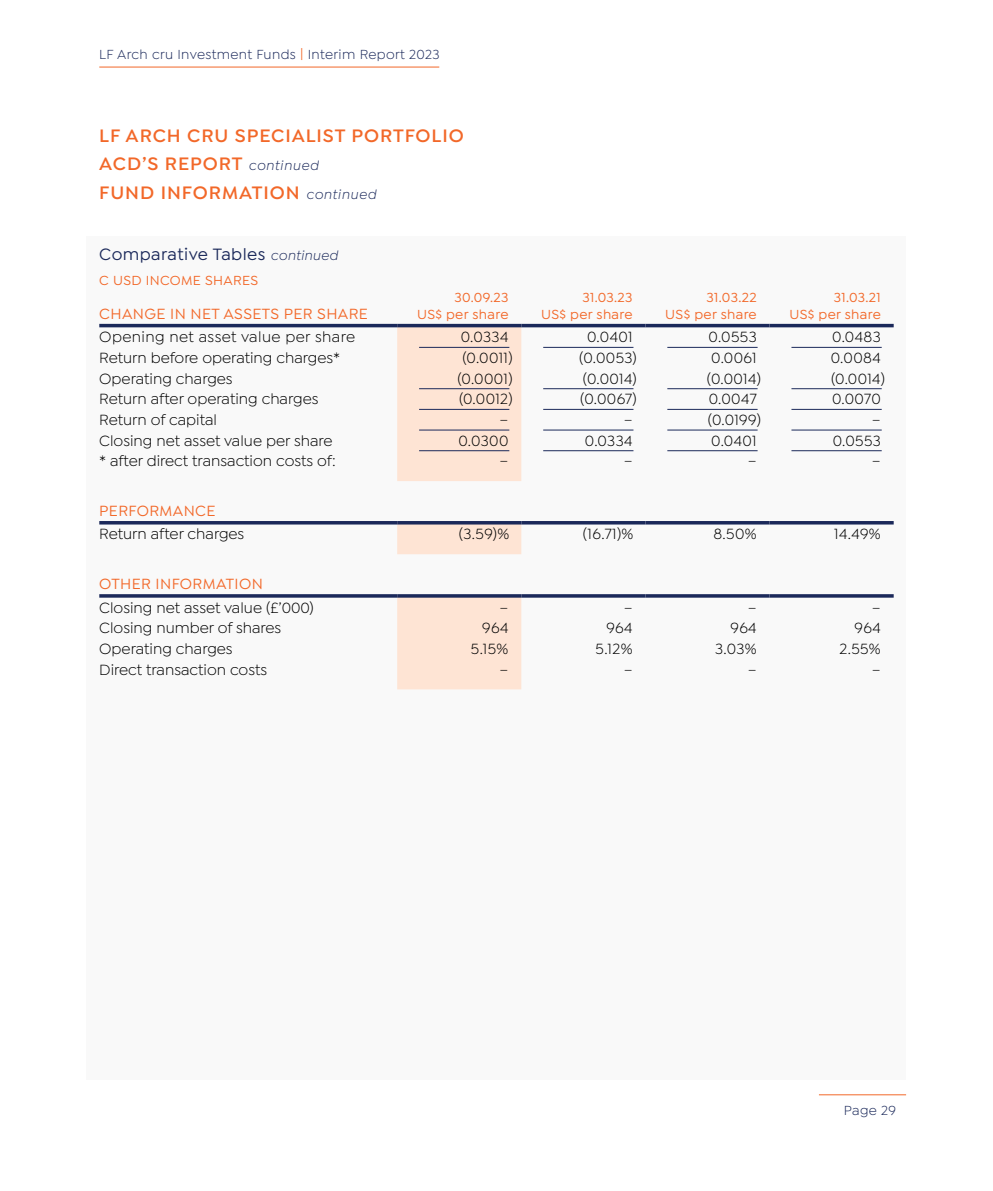
<style>
.page{position:relative;width:993px;height:1191px;background:#fff}
.page>*{position:absolute;margin:0;border:0;box-sizing:border-box;transform-origin:0 0}
.t1{font:600 19.25px/28px "Isidora Sans";letter-spacing:.05em;color:#f26829}
.t2{font:500 17.5px "Isidora Sans";letter-spacing:.025em;color:#1b295a}
.t3{font:15.75px/20.7px "Isidora Sans";color:#000}
.t4{font:500 15.75px "Isidora Sans";letter-spacing:.025em;color:#f26829}
.t5{font:15.75px "Isidora Sans";letter-spacing:.025em;color:#000}
.t6{font:500 14px/16.8px "Isidora Sans";letter-spacing:.025em;color:#f26829;text-align:right}
.t7{font:14px "Isidora Sans";letter-spacing:.025em;color:#1b295a}
.s1{font-weight:500;color:#f26829}
.s2{font-weight:400;font-style:italic;font-size:14px;color:#1b295a}
.s3{font-weight:400;font-style:italic;font-size:14px}
</style>
<div class="page">
<hr style="left:99px;top:67px;width:340px;height:1px;background:#f26829">
<hr style="left:818px;top:1094px;width:87px;height:1px;background:#f26829">
<div style="left:87px;top:236px;width:818px;height:843px;background:#f9f9f9"></div>
<div style="left:397px;top:327px;width:124px;height:154px;background:#fee4d4"></div>
<hr style="left:99px;top:324px;width:298px;height:3px;background:#1b295a">
<hr style="left:397px;top:324px;width:124px;height:3px;background:#1b295a">
<hr style="left:521px;top:324px;width:124px;height:3px;background:#1b295a">
<hr style="left:645px;top:324px;width:124px;height:3px;background:#1b295a">
<hr style="left:769px;top:324px;width:124px;height:3px;background:#1b295a">
<hr style="left:419px;top:347px;width:90px;height:1px;background:#1b295a">
<hr style="left:543px;top:347px;width:90px;height:1px;background:#1b295a">
<hr style="left:667px;top:347px;width:90px;height:1px;background:#1b295a">
<hr style="left:791px;top:347px;width:90px;height:1px;background:#1b295a">
<hr style="left:419px;top:388px;width:90px;height:1px;background:#1b295a">
<hr style="left:543px;top:388px;width:90px;height:1px;background:#1b295a">
<hr style="left:667px;top:388px;width:90px;height:1px;background:#1b295a">
<hr style="left:791px;top:388px;width:90px;height:1px;background:#1b295a">
<hr style="left:419px;top:409px;width:90px;height:1px;background:#1b295a">
<hr style="left:543px;top:409px;width:90px;height:1px;background:#1b295a">
<hr style="left:667px;top:409px;width:90px;height:1px;background:#1b295a">
<hr style="left:791px;top:409px;width:90px;height:1px;background:#1b295a">
<hr style="left:419px;top:430px;width:90px;height:1px;background:#1b295a">
<hr style="left:543px;top:430px;width:90px;height:1px;background:#1b295a">
<hr style="left:667px;top:430px;width:90px;height:1px;background:#1b295a">
<hr style="left:791px;top:430px;width:90px;height:1px;background:#1b295a">
<hr style="left:419px;top:450px;width:90px;height:1px;background:#1b295a">
<hr style="left:543px;top:450px;width:90px;height:1px;background:#1b295a">
<hr style="left:667px;top:450px;width:90px;height:1px;background:#1b295a">
<hr style="left:791px;top:450px;width:90px;height:1px;background:#1b295a">
<div style="left:397px;top:524px;width:124px;height:30px;background:#fee4d4"></div>
<hr style="left:99px;top:521px;width:298px;height:3px;background:#1b295a">
<hr style="left:397px;top:521px;width:124px;height:3px;background:#1b295a">
<hr style="left:521px;top:521px;width:124px;height:3px;background:#1b295a">
<hr style="left:645px;top:521px;width:124px;height:3px;background:#1b295a">
<hr style="left:769px;top:521px;width:124px;height:3px;background:#1b295a">
<div style="left:397px;top:597px;width:124px;height:92px;background:#fee4d4"></div>
<hr style="left:99px;top:594px;width:298px;height:3px;background:#1b295a">
<hr style="left:397px;top:594px;width:124px;height:3px;background:#1b295a">
<hr style="left:521px;top:594px;width:124px;height:3px;background:#1b295a">
<hr style="left:645px;top:594px;width:124px;height:3px;background:#1b295a">
<hr style="left:769px;top:594px;width:124px;height:3px;background:#1b295a">
<p class="t7" style="left:99px;top:47px;width:342px">LF Arch cru Investment Funds <span class="s1">|</span> Interim Report 2023</p>
<p class="t1" style="left:99px;top:122px;width:366px">LF ARCH CRU SPECIALIST PORTFOLIO<br>ACD’S REPORT <span class="s2">continued<br></span>FUND INFORMATION <span class="s2">continued</span></p>
<p class="t2" style="left:99px;top:244px;width:240px">Comparative Tables <span class="s3">continued</span></p>
<p class="t6" style="left:99px;top:272px;width:160px">C USD INCOME SHARES</p>
<p class="t4" style="left:99px;top:304px;width:270px">CHANGE IN NET ASSETS PER SHARE</p>
<p class="t6" style="left:417px;top:289px;width:93px">30.09.23<br>US$ per share</p>
<p class="t6" style="left:541px;top:289px;width:93px">31.03.23<br>US$ per share</p>
<p class="t6" style="left:665px;top:289px;width:93px">31.03.22<br>US$ per share</p>
<p class="t6" style="left:789px;top:289px;width:93px">31.03.21<br>US$ per share</p>
<p class="t5" style="left:99px;top:328px;width:257px">Opening net asset value per share</p>
<p class="t3" style="left:460px;top:326px;width:49px">0.0334</p>
<p class="t3" style="left:587px;top:326px;width:47px">0.0401</p>
<p class="t3" style="left:708px;top:326px;width:50px">0.0553</p>
<p class="t3" style="left:831px;top:326px;width:50px">0.0483</p>
<p class="t3" style="left:99px;top:347px;width:242px">Return before operating charges*</p>
<p class="t3" style="left:462px;top:347px;width:52px">(0.0011)</p>
<p class="t3" style="left:579px;top:347px;width:59px">(0.0053)</p>
<p class="t3" style="left:711px;top:347px;width:47px">0.0061</p>
<p class="t3" style="left:830px;top:347px;width:51px">0.0084</p>
<p class="t3" style="left:99px;top:368px;width:135px">Operating charges</p>
<p class="t3" style="left:457px;top:368px;width:57px">(0.0001)</p>
<p class="t3" style="left:582px;top:368px;width:55px">(0.0014)</p>
<p class="t3" style="left:706px;top:368px;width:55px">(0.0014)</p>
<p class="t3" style="left:830px;top:368px;width:55px">(0.0014)</p>
<p class="t3" style="left:99px;top:388px;width:220px">Return after operating charges</p>
<p class="t3" style="left:459px;top:388px;width:55px">(0.0012)</p>
<p class="t3" style="left:580px;top:388px;width:58px">(0.0067)</p>
<p class="t3" style="left:708px;top:388px;width:49px">0.0047</p>
<p class="t3" style="left:831px;top:388px;width:50px">0.0070</p>
<p class="t3" style="left:99px;top:409px;width:119px">Return of capital</p>
<p class="t3" style="left:499px;top:409px;width:10px">–</p>
<p class="t3" style="left:623px;top:409px;width:10px">–</p>
<p class="t3" style="left:707px;top:409px;width:54px">(0.0199)</p>
<p class="t3" style="left:871px;top:409px;width:10px">–</p>
<p class="t3" style="left:99px;top:430px;width:235px">Closing net asset value per share</p>
<p class="t3" style="left:458px;top:430px;width:52px">0.0300</p>
<p class="t3" style="left:584px;top:430px;width:49px">0.0334</p>
<p class="t3" style="left:711px;top:430px;width:47px">0.0401</p>
<p class="t3" style="left:832px;top:430px;width:50px">0.0553</p>
<p class="t3" style="left:99px;top:450px;width:238px">* after direct transaction costs of:</p>
<p class="t3" style="left:499px;top:450px;width:10px">–</p>
<p class="t3" style="left:623px;top:450px;width:10px">–</p>
<p class="t3" style="left:747px;top:450px;width:10px">–</p>
<p class="t3" style="left:871px;top:450px;width:10px">–</p>
<p class="t4" style="left:99px;top:502px;width:118px">PERFORMANCE</p>
<p class="t3" style="left:99px;top:524px;width:146px">Return after charges</p>
<p class="t3" style="left:459px;top:524px;width:52px">(3.59)%</p>
<p class="t3" style="left:582px;top:524px;width:52px">(16.71)%</p>
<p class="t3" style="left:713px;top:524px;width:45px">8.50%</p>
<p class="t3" style="left:833px;top:524px;width:48px">14.49%</p>
<p class="t4" style="left:99px;top:575px;width:165px">OTHER INFORMATION</p>
<p class="t3" style="left:99px;top:597px;width:216px">Closing net asset value (£’000)<br>Closing number of shares</p>
<p class="t3" style="left:482px;top:617px;width:28px">964</p>
<p class="t3" style="left:606px;top:617px;width:28px">964</p>
<p class="t3" style="left:730px;top:617px;width:28px">964</p>
<p class="t3" style="left:854px;top:617px;width:28px">964</p>
<p class="t3" style="left:99px;top:638px;width:135px">Operating charges</p>
<p class="t3" style="left:471px;top:638px;width:39px">5.15%</p>
<p class="t3" style="left:595px;top:638px;width:38px">5.12%</p>
<p class="t3" style="left:714px;top:638px;width:43px">3.03%</p>
<p class="t3" style="left:839px;top:638px;width:43px">2.55%</p>
<p class="t3" style="left:99px;top:659px;width:169px">Direct transaction costs</p>
<p class="t7" style="left:843px;top:1102px;width:54px">Page 29</p>
</div>
